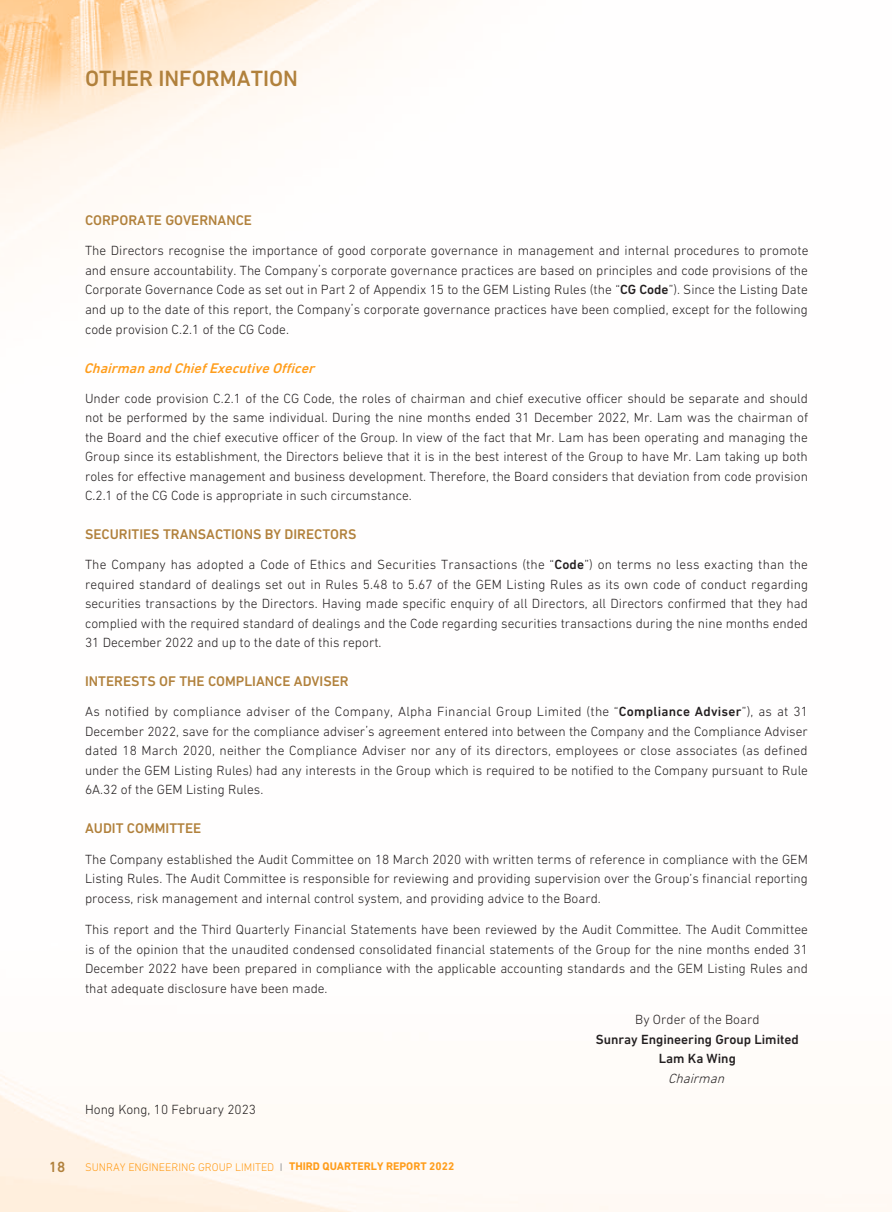
<style>
.page{position:relative;width:893px;height:1212px;background:#fff}
.page>*{position:absolute;margin:0;border:0;box-sizing:border-box;transform-origin:0 0}
.副主標題{font:500 22.5px "DIN Next LT Pro";color:#b1813c}
.t1{font:500 15px "DIN Next LT Pro";color:#b1813c}
._3__標題{font:500 14.25px "DIN Next LT Pro";color:#b1813c}
._4__副標題{font:italic 500 14.25px "DIN Next LT Pro";color:#ff9d1b}
._1__內文{font:300 13.5px/19.5px "DIN Next LT Pro";color:#231f20;text-align:justify}
._1__內文-2{font:500 13.5px "DIN Next LT Pro";color:#231f20}
._1__內文-3{font:italic 300 13.5px "DIN Next LT Pro";color:#231f20}
.t2{font:300 11.25px "DIN Next LT Pro";color:#ff9d1b}
.s1{font-weight:500}
.s2{font-family:"M Hei HK";font-size:7.5px;color:#6c6d70}
.s3{font-weight:700}
</style>
<div class="page">
<img style="left:0;top:0;width:891px;height:1212px">
<p class="副主標題" style="left:85px;top:66px;width:214px">OTHER INFORMATION</p>
<p class="_3__標題" style="left:85px;top:212px;width:169px">CORPORATE GOVERNANCE</p>
<p class="_1__內文" style="left:85px;top:241px;width:725px">The Directors recognise the importance of good corporate governance in management and internal procedures to promote and ensure accountability. The Company’s corporate governance practices are based on principles and code provisions of the Corporate Governance Code as set out in Part 2 of Appendix 15 to the GEM Listing Rules (the “<span class="s1">CG Code</span>”). Since the Listing Date and up to the date of this report, the Company’s corporate governance practices have been complied, except for the following code provision C.2.1 of the CG Code.</p>
<p class="_4__副標題" style="left:84px;top:359px;width:236px">ChairmanandChiefExecutiveOfficer</p>
<p class="_1__內文" style="left:85px;top:388px;width:725px">Under code provision C.2.1 of the CG Code, the roles of chairman and chief executive officer should be separate and should not be performed by the same individual. During the nine months ended 31 December 2022, Mr. Lam was the chairman of the Board and the chief executive officer of the Group. In view of the fact that Mr. Lam has been operating and managing the Group since its establishment, the Directors believe that it is in the best interest of the Group to have Mr. Lam taking up both roles for effective management and business development. Therefore, the Board considers that deviation from code provision C.2.1 of the CG Code is appropriate in such circumstance.</p>
<p class="_3__標題" style="left:85px;top:526px;width:273px">SECURITIES TRANSACTIONS BY DIRECTORS</p>
<p class="_1__內文" style="left:85px;top:555px;width:725px">The Company has adopted a Code of Ethics and Securities Transactions (the “<span class="s1">Code</span>”) on terms no less exacting than the required standard of dealings set out in Rules 5.48 to 5.67 of the GEM Listing Rules as its own code of conduct regarding securities transactions by the Directors. Having made specific enquiry of all Directors, all Directors confirmed that they had complied with the required standard of dealings and the Code regarding securities transactions during the nine months ended 31 December 2022 and up to the date of this report.</p>
<p class="_3__標題" style="left:85px;top:673px;width:265px">INTERESTS OF THE COMPLIANCE ADVISER</p>
<p class="_1__內文" style="left:85px;top:702px;width:724px">As notified by compliance adviser of the Company, Alpha Financial Group Limited (the “<span class="s1">Compliance Adviser</span>”), as at 31<br>December 2022, save for the compliance adviser’s agreement entered into between the Company and the Compliance Adviser dated 18 March 2020, neither the Compliance Adviser nor any of its directors, employees or close associates (as defined under the GEM Listing Rules) had any interests in the Group which is required to be notified to the Company pursuant to Rule 6A.32 of the GEM Listing Rules.</p>
<p class="_3__標題" style="left:85px;top:820px;width:118px">AUDIT COMMITTEE</p>
<p class="_1__內文" style="left:85px;top:849px;width:724px">The Company established the Audit Committee on 18 March 2020 with written terms of reference in compliance with the GEM Listing Rules. The Audit Committee is responsible for reviewing and providing supervision over the Group’s financial reporting process, risk management and internal control system, and providing advice to the Board.</p>
<p class="_1__內文" style="left:85px;top:919px;width:724px">This report and the Third Quarterly Financial Statements have been reviewed by the Audit Committee. The Audit Committee is of the opinion that the unaudited condensed consolidated financial statements of the Group for the nine months ended 31<br>December 2022 have been prepared in compliance with the applicable accounting standards and the GEM Listing Rules and that adequate disclosure have been made.</p>
<p class="_1__內文" style="left:635px;top:1009px;width:126px">By Order of the Board</p>
<p class="_1__內文-2" style="left:596px;top:1031px;width:205px">Sunray Engineering Group Limited</p>
<p class="_1__內文-2" style="left:659px;top:1051px;width:79px">Lam Ka Wing</p>
<p class="_1__內文-3" style="left:668px;top:1070px;width:62px">Chairman</p>
<p class="_1__內文" style="left:85px;top:1099px;width:173px">Hong Kong, 10 February 2023</p>
<p class="t1" style="left:49px;top:1158px;width:18px">18</p>
<p class="t2" style="left:85px;top:1161px;width:371px">SUNRAY ENGINEERING GROUP LIMITED <span class="s2">｜</span> <span class="s3">THIRD QUARTERLY REPORT 2022</span></p>
</div>
